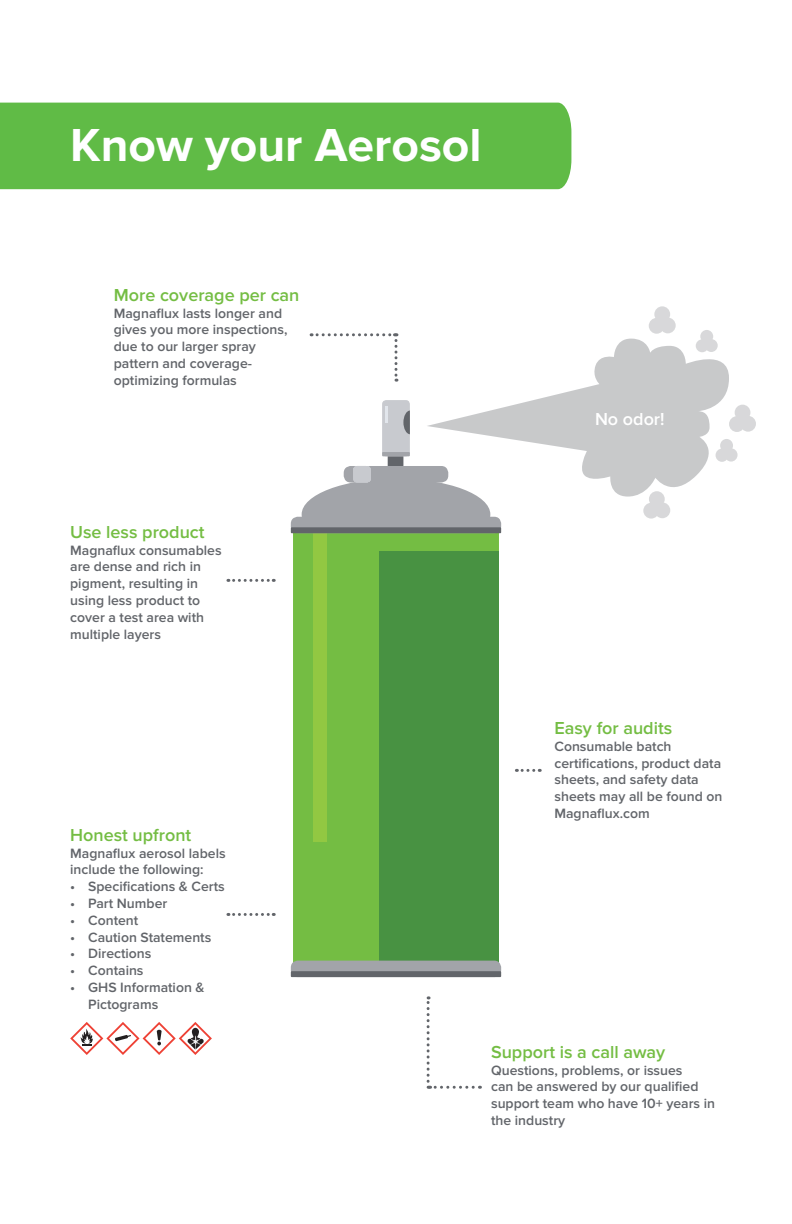
<style>
.page{position:relative;width:792px;height:1224px;background:#fff}
.page>*{position:absolute;margin:0;border:0;box-sizing:border-box;transform-origin:0 0}
.t1{font:700 48px "Proxima Nova";color:#fff}
.t2{font:600 18px "Proxima Nova";color:#74bd43}
.t3{font:600 18px "Proxima Nova";color:#fff}
.t4{font:600 14px/16.8px "Proxima Nova";color:#62656a}
</style>
<div class="page">
<div style="left:0;top:103px;width:571px;height:86px;background:#60bb46"></div>
<div style="left:388px;top:448px;width:15px;height:23px;background:#62656a;border-radius:6px"></div>
<div style="left:382px;top:400px;width:28px;height:56px;background:#c8cacf;border-radius:4px"></div>
<svg style="left:385px;top:406px;width:3px;height:17px"></svg>
<svg style="left:403px;top:411px;width:7px;height:23px"></svg>
<hr style="left:382px;top:452px;width:28px;height:4px;background:#a2a4a9">
<div style="left:302px;top:479px;width:188px;height:71px;background:#a2a4a9;border-radius:50%"></div>
<div style="left:293px;top:531px;width:206px;height:438px;background:#74bd43"></div>
<div style="left:380px;top:551px;width:119px;height:413px;background:#489242"></div>
<div style="left:314px;top:531px;width:13px;height:311px;background:#92c842"></div>
<div style="left:291px;top:961px;width:210px;height:16px;background:#a2a4a9;border-radius:7px"></div>
<div style="left:291px;top:971px;width:210px;height:6px;background:#62656a"></div>
<div style="left:344px;top:466px;width:104px;height:16px;background:#a2a4a9;border-radius:7px"></div>
<div style="left:353px;top:466px;width:18px;height:16px;background:#c8cacf;border-radius:4px"></div>
<div style="left:291px;top:517px;width:210px;height:16px;background:#a2a4a9;border-radius:7px"></div>
<div style="left:291px;top:527px;width:210px;height:6px;background:#62656a"></div>
<svg style="left:228px;top:913px;width:46px;height:3px"></svg>
<svg style="left:228px;top:579px;width:46px;height:3px"></svg>
<svg style="left:427px;top:339px;width:302px;height:159px"></svg>
<div style="left:649px;top:318px;width:16px;height:16px;background:#d8d8da;border-radius:50%"></div>
<div style="left:660px;top:318px;width:16px;height:15px;background:#d8d8da;border-radius:50%"></div>
<div style="left:654px;top:306px;width:16px;height:16px;background:#d8d8da;border-radius:50%"></div>
<div style="left:696px;top:339px;width:13px;height:13px;background:#d8d8da;border-radius:50%"></div>
<div style="left:705px;top:339px;width:13px;height:13px;background:#d8d8da;border-radius:50%"></div>
<div style="left:700px;top:330px;width:13px;height:13px;background:#d8d8da;border-radius:50%"></div>
<div style="left:729px;top:416px;width:16px;height:16px;background:#d8d8da;border-radius:50%"></div>
<div style="left:740px;top:416px;width:16px;height:16px;background:#d8d8da;border-radius:50%"></div>
<div style="left:735px;top:405px;width:15px;height:15px;background:#d8d8da;border-radius:50%"></div>
<div style="left:716px;top:449px;width:12px;height:13px;background:#d8d8da;border-radius:50%"></div>
<svg style="left:725px;top:448px;width:13px;height:14px"></svg>
<div style="left:720px;top:439px;width:13px;height:13px;background:#d8d8da;border-radius:50%"></div>
<svg style="left:643px;top:503px;width:16px;height:16px"></svg>
<div style="left:654px;top:502px;width:16px;height:16px;background:#d8d8da;border-radius:50%"></div>
<div style="left:649px;top:491px;width:16px;height:16px;background:#d8d8da;border-radius:50%"></div>
<svg style="left:70px;top:1022px;width:142px;height:33px"></svg>
<svg style="left:516px;top:769px;width:24px;height:3px"></svg>
<svg style="left:311px;top:333px;width:87px;height:49px"></svg>
<svg style="left:427px;top:996px;width:46px;height:93px"></svg>
<h1 class="t1" style="left:70px;top:117px;width:413px">Know your Aerosol</h1>
<p class="t2" style="left:114px;top:284px;width:187px">More coverage per can</p>
<p class="t4" style="left:114px;top:305px;width:175px">Magnaflux lasts longer and gives you more inspections, due to our larger spray pattern and coverage&shy;optimizing formulas</p>
<p class="t2" style="left:70px;top:521px;width:136px">Use less product</p>
<p class="t4" style="left:70px;top:542px;width:153px">Magnaflux consumables are dense and rich in pigment, resulting in using less product to cover a test area with multiple layers</p>
<p class="t2" style="left:70px;top:824px;width:123px">Honest upfront</p>
<p class="t4" style="left:70px;top:845px;width:157px">Magnaflux aerosol labels include the following:</p>
<p class="t4" style="left:70px;top:879px;width:156px">• Specifications &amp; Certs</p>
<p class="t4" style="left:70px;top:896px;width:99px">• Part Number</p>
<p class="t4" style="left:70px;top:912px;width:70px">• Content</p>
<p class="t4" style="left:70px;top:929px;width:143px">• Caution Statements</p>
<p class="t4" style="left:70px;top:946px;width:83px">• Directions</p>
<p class="t4" style="left:70px;top:963px;width:75px">• Contains</p>
<p class="t4" style="left:88px;top:980px;width:118px;text-indent:-18px">• GHS Information &amp;<br>Pictograms</p>
<p class="t3" style="left:595px;top:409px;width:71px">No odor!</p>
<p class="t2" style="left:554px;top:718px;width:119px">Easy for audits</p>
<p class="t4" style="left:554px;top:738px;width:169px">Consumable batch certifications, product data sheets, and safety data sheets may all be found on<br>Magnaflux.com</p>
<p class="t2" style="left:491px;top:1041px;width:176px">Support is a call away</p>
<p class="t4" style="left:491px;top:1062px;width:226px">Questions, problems, or issues<br>can be answered by our qualified support team who have 10+ years in the industry</p>
</div>
